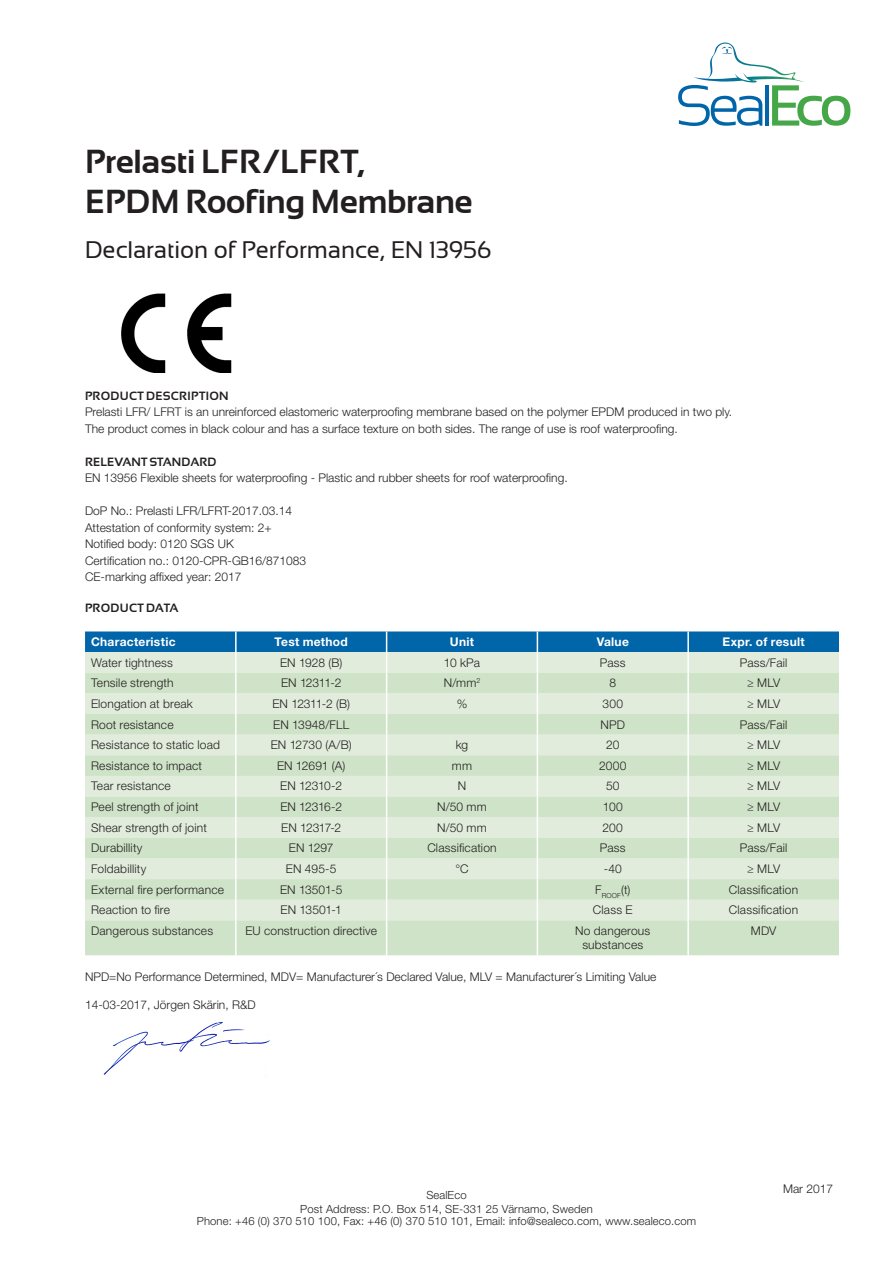
<style>
.page{position:relative;width:893px;height:1263px;background:#fff}
.page>*{position:absolute;margin:0;border:0;box-sizing:border-box;transform-origin:0 0}
.t1{font:700 33.3px "Sansation";letter-spacing:-.01em;color:#231f20}
.t2{font:24px "Sansation";letter-spacing:-.005em;color:#231f20}
.t3{font:300 12px "Helvetica Neue LT Std";color:#231f20}
.t4{font:700 12px "Helvetica Neue LT Std";letter-spacing:.025em;color:#fff}
.t5{font:700 12px "Sansation";letter-spacing:.01em;color:#231f20}
.t6{font:300 11.25px/14.1px "Helvetica Neue LT Std";letter-spacing:.01em;color:#231f20;text-align:center}
</style>
<div class="page">
<svg style="left:678px;top:43px;width:172px;height:83px"></svg>
<img style="left:121px;top:293px;width:111px;height:79px">
<div style="left:85px;top:920px;width:754px;height:35px;background:#cfe3c8"></div>
<hr style="left:235px;top:920px;width:2px;height:35px;background:#fff">
<hr style="left:386px;top:920px;width:1px;height:35px;background:#fff">
<hr style="left:537px;top:920px;width:1px;height:35px;background:#fff">
<hr style="left:687px;top:920px;width:2px;height:35px;background:#fff">
<svg style="left:85px;top:631px;width:754px;height:289px;background:#c9ded0"></svg>
<hr style="left:687px;top:631px;width:2px;height:21px;background:#fff">
<img style="left:103px;top:1021px;width:167px;height:54px">
<p class="t1" style="left:85px;top:143px;width:282px">Prelasti LFR/LFRT,</p>
<p class="t1" style="left:85px;top:183px;width:389px">EPDM Roofing Membrane</p>
<p class="t2" style="left:85px;top:237px;width:408px">Declaration of Performance, EN 13956</p>
<p class="t5" style="left:85px;top:389px;width:145px">PRODUCT DESCRIPTION</p>
<p class="t3" style="left:85px;top:405px;width:649px">Prelasti LFR/ LFRT is an unreinforced elastomeric waterproofing membrane based on the polymer EPDM produced in two ply.</p>
<p class="t3" style="left:85px;top:421px;width:594px">The product comes in black colour and has a surface texture on both sides. The range of use is roof waterproofing.</p>
<p class="t5" style="left:85px;top:455px;width:133px">RELEVANT STANDARD</p>
<p class="t3" style="left:85px;top:471px;width:484px">EN 13956 Flexible sheets for waterproofing - Plastic and rubber sheets for roof waterproofing.</p>
<p class="t3" style="left:85px;top:504px;width:209px">DoP No.: Prelasti LFR/LFRT-2017.03.14</p>
<p class="t3" style="left:85px;top:520px;width:188px">Attestation of conformity system: 2+</p>
<p class="t3" style="left:85px;top:537px;width:150px">Notified body: 0120 SGS UK</p>
<p class="t3" style="left:85px;top:553px;width:223px">Certification no.: 0120-CPR-GB16/871083</p>
<p class="t3" style="left:85px;top:570px;width:158px">CE-marking affixed year: 2017</p>
<p class="t5" style="left:85px;top:601px;width:95px">PRODUCT DATA</p>
<p class="t4" style="left:91px;top:634px;width:86px">Characteristic</p>
<p class="t4" style="left:275px;top:634px;width:75px">Test method</p>
<p class="t4" style="left:450px;top:634px;width:26px">Unit</p>
<p class="t4" style="left:597px;top:634px;width:34px">Value</p>
<p class="t4" style="left:722px;top:634px;width:84px">Expr. of result</p>
<p class="t3" style="left:91px;top:655px;width:83px">Water tightness</p>
<p class="t3" style="left:280px;top:655px;width:64px">EN 1928 (B)</p>
<p class="t3" style="left:444px;top:655px;width:38px">10 kPa</p>
<p class="t3" style="left:600px;top:655px;width:27px">Pass</p>
<p class="t3" style="left:740px;top:655px;width:49px">Pass/Fail</p>
<p class="t3" style="left:91px;top:676px;width:84px">Tensile strength</p>
<p class="t3" style="left:281px;top:676px;width:62px">EN 12311-2</p>
<p class="t3" style="left:444px;top:676px;width:38px">N/mm<sup>2</sup></p>
<p class="t3" style="left:609px;top:676px;width:8px">8</p>
<p class="t3" style="left:747px;top:676px;width:35px">≥ MLV</p>
<p class="t3" style="left:91px;top:696px;width:103px">Elongation at break</p>
<p class="t3" style="left:272px;top:696px;width:79px">EN 12311-2 (B)</p>
<p class="t3" style="left:457px;top:696px;width:12px">%</p>
<p class="t3" style="left:602px;top:696px;width:22px">300</p>
<p class="t3" style="left:747px;top:696px;width:35px">≥ MLV</p>
<p class="t3" style="left:91px;top:717px;width:84px">Root resistance</p>
<p class="t3" style="left:273px;top:717px;width:77px">EN 13948/FLL</p>
<p class="t3" style="left:601px;top:717px;width:26px">NPD</p>
<p class="t3" style="left:740px;top:717px;width:49px">Pass/Fail</p>
<p class="t3" style="left:91px;top:738px;width:130px">Resistance to static load</p>
<p class="t3" style="left:271px;top:738px;width:82px">EN 12730 (A/B)</p>
<p class="t3" style="left:456px;top:738px;width:14px">kg</p>
<p class="t3" style="left:606px;top:738px;width:15px">20</p>
<p class="t3" style="left:747px;top:738px;width:35px">≥ MLV</p>
<p class="t3" style="left:91px;top:758px;width:112px">Resistance to impact</p>
<p class="t3" style="left:277px;top:758px;width:70px">EN 12691 (A)</p>
<p class="t3" style="left:452px;top:758px;width:22px">mm</p>
<p class="t3" style="left:599px;top:758px;width:29px">2000</p>
<p class="t3" style="left:747px;top:758px;width:35px">≥ MLV</p>
<p class="t3" style="left:91px;top:779px;width:81px">Tear resistance</p>
<p class="t3" style="left:280px;top:779px;width:63px">EN 12310-2</p>
<p class="t3" style="left:458px;top:779px;width:10px">N</p>
<p class="t3" style="left:606px;top:779px;width:15px">50</p>
<p class="t3" style="left:747px;top:779px;width:35px">≥ MLV</p>
<p class="t3" style="left:91px;top:799px;width:109px">Peel strength of joint</p>
<p class="t3" style="left:280px;top:799px;width:63px">EN 12316-2</p>
<p class="t3" style="left:437px;top:799px;width:51px">N/50 mm</p>
<p class="t3" style="left:603px;top:799px;width:21px">100</p>
<p class="t3" style="left:747px;top:799px;width:35px">≥ MLV</p>
<p class="t3" style="left:91px;top:820px;width:117px">Shear strength of joint</p>
<p class="t3" style="left:281px;top:820px;width:62px">EN 12317-2</p>
<p class="t3" style="left:437px;top:820px;width:51px">N/50 mm</p>
<p class="t3" style="left:603px;top:820px;width:22px">200</p>
<p class="t3" style="left:747px;top:820px;width:35px">≥ MLV</p>
<p class="t3" style="left:91px;top:841px;width:53px">Durabillity</p>
<p class="t3" style="left:289px;top:841px;width:46px">EN 1297</p>
<p class="t3" style="left:427px;top:841px;width:71px">Classification</p>
<p class="t3" style="left:600px;top:841px;width:27px">Pass</p>
<p class="t3" style="left:740px;top:841px;width:49px">Pass/Fail</p>
<p class="t3" style="left:91px;top:861px;width:57px">Foldabillity</p>
<p class="t3" style="left:286px;top:861px;width:52px">EN 495-5</p>
<p class="t3" style="left:455px;top:861px;width:15px">°C</p>
<p class="t3" style="left:604px;top:861px;width:20px">-40</p>
<p class="t3" style="left:747px;top:861px;width:35px">≥ MLV</p>
<p class="t3" style="left:91px;top:882px;width:134px">External fire performance</p>
<p class="t3" style="left:280px;top:882px;width:64px">EN 13501-5</p>
<p class="t3" style="left:595px;top:882px;width:37px">F<sub>ROOF</sub>(t)</p>
<p class="t3" style="left:729px;top:882px;width:71px">Classification</p>
<p class="t3" style="left:91px;top:903px;width:81px">Reaction to fire</p>
<p class="t3" style="left:281px;top:903px;width:63px">EN 13501-1</p>
<p class="t3" style="left:593px;top:903px;width:41px">Class E</p>
<p class="t3" style="left:729px;top:903px;width:71px">Classification</p>
<p class="t3" style="left:91px;top:923px;width:124px">Dangerous substances</p>
<p class="t3" style="left:245px;top:923px;width:133px">EU construction directive</p>
<p class="t3" style="left:575px;top:923px;width:77px">No dangerous</p>
<p class="t3" style="left:582px;top:938px;width:62px">substances</p>
<p class="t3" style="left:751px;top:923px;width:27px">MDV</p>
<p class="t3" style="left:85px;top:969px;width:573px">NPD=No Performance Determined, MDV= Manufacturer´s Declared Value, MLV = Manufacturer´s Limiting Value</p>
<p class="t3" style="left:85px;top:998px;width:172px">14-03-2017, Jörgen Skärin, R&amp;D</p>
<p class="t6" style="left:300px;top:1187px;width:294px">SealEco<br>Post Address: P.O. Box 514, SE-331 25 Värnamo, Sweden</p>
<p class="t6" style="left:197px;top:1213px;width:501px">Phone: +46 (0) 370 510 100, Fax: +46 (0) 370 510 101, Email: info@sealeco.com, www.sealeco.com</p>
<p class="t3" style="left:783px;top:1181px;width:52px">Mar 2017</p>
</div>
